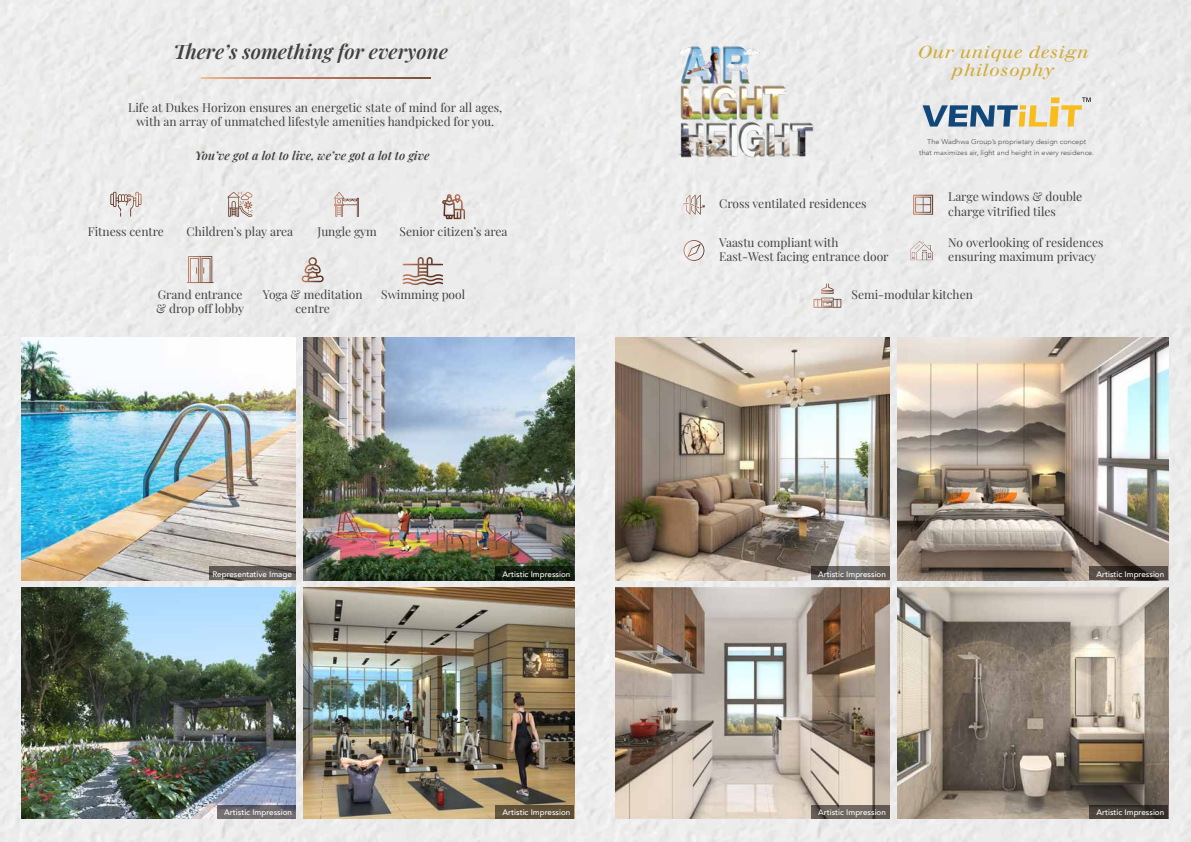
<style>
.page{position:relative;width:1191px;height:842px;background:#fff}
.page>*{position:absolute;margin:0;border:0;box-sizing:border-box;transform-origin:0 0}
.t1{font:italic 600 20px "Playfair Display";color:#414042}
.t2{font:italic 17.1px/18px "Justus";letter-spacing:.025em;color:#d1ac38;text-align:center;scale:1.11 1}
.t3{font:12px/14.4px "Playfair Display";color:#414042}
.t4{font:italic 600 12px "Playfair Display";color:#414042}
.t5{font:500 8px "Avenir";color:#fff}
.t6{font:300 6.9px/11px "Avenir";color:#505052;text-align:center;scale:1.05 1}
</style>
<div class="page">
<div style="left:0;top:0;width:569px;height:842px;background:#ececec"></div>
<div style="left:569px;top:0;width:622px;height:842px;background:#ececec"></div>
<img style="left:910px;top:241px;width:22px;height:19px">
<svg style="left:922px;top:97px;width:168px;height:30px;background:#bdc1b5"></svg>
<img style="left:652px;top:18px;width:179px;height:174px">
<svg style="left:110px;top:192px;width:31px;height:25px"></svg>
<svg style="left:227px;top:192px;width:25px;height:25px"></svg>
<svg style="left:334px;top:192px;width:25px;height:25px"></svg>
<svg style="left:442px;top:194px;width:23px;height:25px"></svg>
<svg style="left:201px;top:77px;width:229px;height:1px"></svg>
<svg style="left:683px;top:195px;width:22px;height:20px"></svg>
<svg style="left:683px;top:240px;width:21px;height:21px"></svg>
<svg style="left:913px;top:195px;width:20px;height:20px"></svg>
<img style="left:21px;top:337px;width:275px;height:243px">
<img style="left:303px;top:337px;width:271px;height:243px">
<img style="left:21px;top:587px;width:275px;height:231px">
<img style="left:303px;top:587px;width:271px;height:231px">
<div style="left:495px;top:805px;width:79px;height:13px;background:#605038"></div>
<svg style="left:217px;top:805px;width:79px;height:13px"></svg>
<svg style="left:495px;top:567px;width:79px;height:13px"></svg>
<svg style="left:209px;top:567px;width:87px;height:13px"></svg>
<svg style="left:302px;top:257px;width:22px;height:25px"></svg>
<svg style="left:187px;top:256px;width:27px;height:27px"></svg>
<svg style="left:402px;top:257px;width:41px;height:28px"></svg>
<svg style="left:813px;top:283px;width:28px;height:25px"></svg>
<img style="left:897px;top:337px;width:271px;height:243px">
<img style="left:615px;top:337px;width:274px;height:243px">
<img style="left:615px;top:587px;width:274px;height:231px">
<img style="left:897px;top:587px;width:271px;height:231px">
<svg style="left:811px;top:567px;width:78px;height:13px"></svg>
<svg style="left:1089px;top:567px;width:79px;height:13px"></svg>
<svg style="left:811px;top:805px;width:78px;height:13px"></svg>
<svg style="left:1089px;top:805px;width:79px;height:13px"></svg>
<h1 class="t1" style="left:173px;top:36px;width:276px">There’s something for everyone</h1>
<p class="t3" style="left:128px;top:99px;width:375px;text-align:center">Life at Dukes Horizon ensures an energetic state of mind for all ages, with an array of unmatched lifestyle amenities handpicked for you.</p>
<p class="t4" style="left:195px;top:146px;width:236px">You’ve got a lot to live, we’ve got a lot to give</p>
<p class="t3" style="left:88px;top:223px;width:78px">Fitness centre</p>
<p class="t3" style="left:187px;top:223px;width:108px">Children’s play area</p>
<p class="t3" style="left:317px;top:223px;width:61px">Jungle gym</p>
<p class="t3" style="left:399px;top:223px;width:109px">Senior citizen’s area</p>
<p class="t3" style="left:719px;top:196px;width:149px">Cross ventilated residences</p>
<p class="t3" style="left:719px;top:234px;width:171px">Vaastu compliant with<br>East-West facing entrance door</p>
<h2 class="t2" style="left:917px;top:43px;width:155px">Our unique design philosophy</h2>
<p class="t6" style="left:919px;top:137px;width:168px">The Wadhwa Group’s proprietary design concept<br>that maximizes air, light and height in every residence.</p>
<p class="t3" style="left:948px;top:188px;width:135px">Large windows &amp; double charge vitrified tiles</p>
<p class="t3" style="left:948px;top:234px;width:157px">No overlooking of residences ensuring maximum privacy</p>
<p class="t3" style="left:156px;top:286px;width:90px">Grand entrance &amp; drop off lobby</p>
<p class="t3" style="left:381px;top:286px;width:85px">Swimming pool</p>
<p class="t3" style="left:851px;top:287px;width:123px">Semi-modular kitchen</p>
<p class="t3" style="left:263px;top:286px;width:101px;text-align:center">Yoga &amp; meditation centre</p>
<p class="t5" style="left:212px;top:567px;width:81px">Representative Image</p>
<p class="t5" style="left:502px;top:567px;width:69px">Artistic Impression</p>
<p class="t5" style="left:224px;top:805px;width:69px">Artistic Impression</p>
<p class="t5" style="left:502px;top:805px;width:69px">Artistic Impression</p>
<p class="t5" style="left:818px;top:567px;width:69px">Artistic Impression</p>
<p class="t5" style="left:1096px;top:567px;width:69px">Artistic Impression</p>
<p class="t5" style="left:818px;top:805px;width:69px">Artistic Impression</p>
<p class="t5" style="left:1096px;top:805px;width:69px">Artistic Impression</p>
</div>
